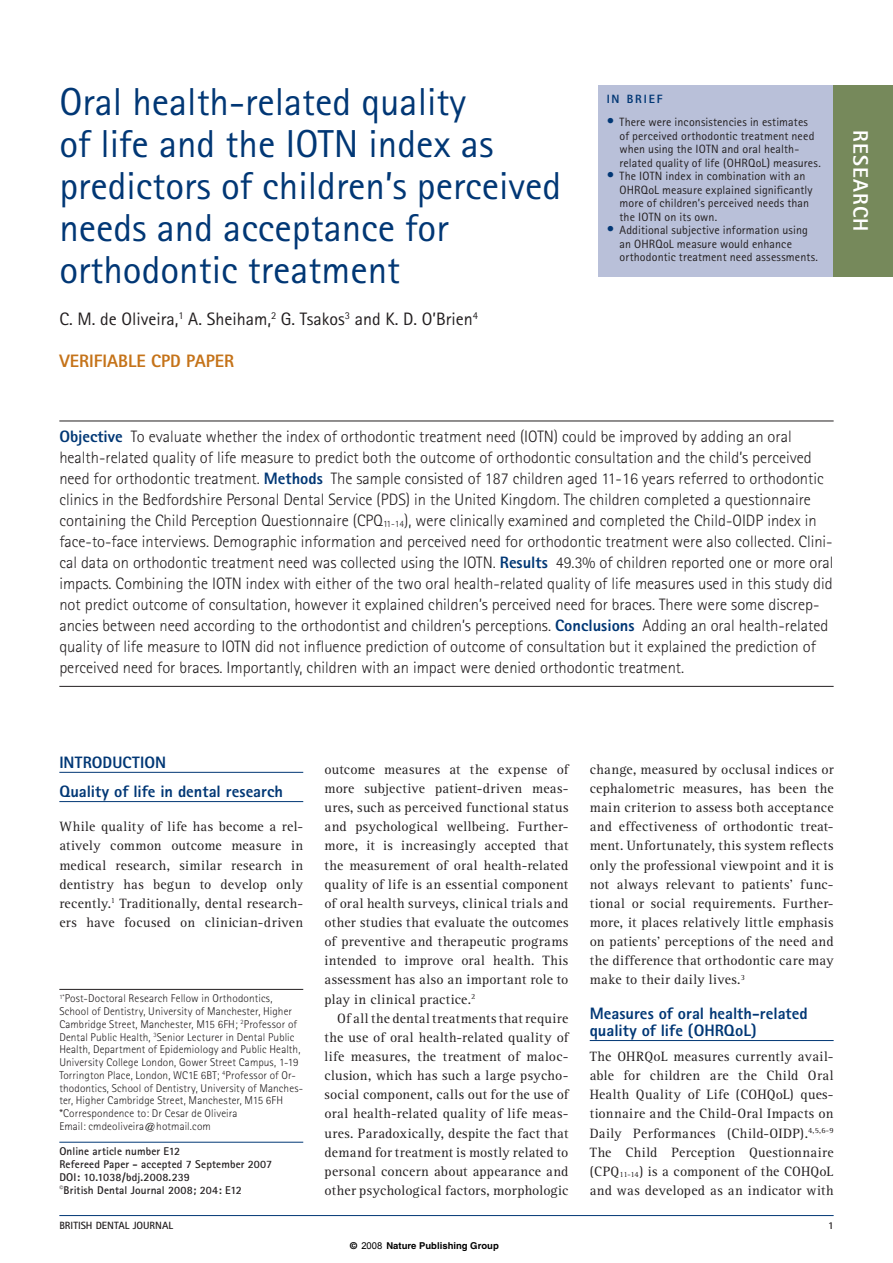
<style>
.page{position:relative;width:893px;height:1263px;background:#fff}
.page>*{position:absolute;margin:0;border:0;box-sizing:border-box;transform-origin:0 0}
.t1{font:39px/42px "Rotis Sans Serif";color:#013775}
.t2{font:800 21px "Rotis Sans Serif";letter-spacing:.055em;color:#fff}
.t3{font:18px "Rotis Sans Serif";color:#231f20}
.t4{font:800 18px "Rotis Sans Serif";color:#c57319}
.t5{font:300 16.5px/21px "Rotis Sans Serif";color:#231f20}
.t6{font:800 16.5px/17.2px "Rotis Sans Serif";color:#013775}
.t7{font:13.95px/19.2px "Rotis Serif";letter-spacing:.015em;color:#231f20;text-align:justify}
.t8{font:12px/13.5px "Rotis Sans Serif";letter-spacing:.01em;color:#231f20}
.t9{font:800 12px "Rotis Sans Serif";letter-spacing:.15em;color:#013775}
.t10{font:300 11.25px/12.8px "Rotis Sans Serif";letter-spacing:.01em;color:#231f20}
.t11{font:700 11.25px/12.8px "Rotis Sans Serif";letter-spacing:.01em;color:#231f20}
.t12{font:700 10.5px "Rotis Sans Serif";color:#231f20}
.t13{font:700 9.45px "Helvetica";color:#000}
.s1{font-size:15px;color:#013775}
.s2{font-weight:800;color:#013775}
.s3{font-size:9.6px}
.s4{font-family:"Arial";font-weight:400}
</style>
<div class="page">
<hr style="left:59px;top:772px;width:244px;height:1px;background:#013775">
<hr style="left:59px;top:801px;width:244px;height:1px;background:#013775">
<hr style="left:589px;top:1040px;width:244px;height:1px;background:#013775">
<hr style="left:59px;top:989px;width:244px;height:1px;background:#231f20">
<hr style="left:59px;top:1142px;width:244px;height:1px;background:#013775">
<hr style="left:59px;top:1215px;width:774px;height:1px;background:#013775">
<hr style="left:59px;top:421px;width:774px;height:1px;background:#231f20">
<hr style="left:59px;top:686px;width:774px;height:1px;background:#231f20">
<div style="left:598px;top:85px;width:294px;height:191px;background:#b9c0d9"></div>
<div style="left:833px;top:85px;width:59px;height:191px;background:#76895b"></div>
<h1 class="t1" style="left:59px;top:85px;width:503px">Oral health-related quality<br>of life and the IOTN index as predictors of children’s perceived needs and acceptance for orthodontic treatment</h1>
<p class="t3" style="left:59px;top:313px;width:420px">C. M. de Oliveira,<sup>1</sup> A. Sheiham,<sup>2</sup> G. Tsakos<sup>3</sup> and K. D. O’Brien<sup>4</sup></p>
<h4 class="t4" style="left:59px;top:355px;width:176px">VERIFIABLE CPD PAPER</h4>
<p class="t9" style="left:606px;top:94px;width:57px">IN BRIEF</p>
<p class="t8" style="left:619px;top:117px;width:203px;text-indent:-13px"><span class="s1">•</span> There were inconsistencies in estimates<br>of perceived orthodontic treatment need when using the IOTN and oral health&shy;related quality of life (OHRQoL) measures.</p>
<p class="t8" style="left:619px;top:171px;width:195px;text-indent:-13px"><span class="s1">•</span> The IOTN index in combination with an OHRQoL measure explained significantly more of children’s perceived needs than the IOTN on its own.</p>
<p class="t8" style="left:619px;top:225px;width:200px;text-indent:-13px"><span class="s1">•</span> Additional subjective information using an OHRQoL measure would enhance orthodontic treatment need assessments.</p>
<p class="t2" style="left:868px;top:130px;width:103px;rotate:90deg">RESEARCH</p>
<p class="t5" style="left:59px;top:428px;width:775px"><span class="s2">Objective</span> To evaluate whether the index of orthodontic treatment need (IOTN) could be improved by adding an oral health-related quality of life measure to predict both the outcome of orthodontic consultation and the child’s perceived need for orthodontic treatment. <span class="s2">Methods</span> The sample consisted of 187 children aged 11-16 years referred to orthodontic clinics in the Bedfordshire Personal Dental Service (PDS) in the United Kingdom. The children completed a questionnaire containing the Child Perception Questionnaire (CPQ<span class="s3">11-14</span>), were clinically examined and completed the Child-OIDP index in face-to-face interviews. Demographic information and perceived need for orthodontic treatment were also collected. Clini&shy;cal data on orthodontic treatment need was collected using the IOTN. <span class="s2">Results</span> 49.3% of children reported one or more oral impacts. Combining the IOTN index with either of the two oral health-related quality of life measures used in this study did not predict outcome of consultation, however it explained children’s perceived need for braces. There were some discrep&shy;ancies between need according to the orthodontist and children’s perceptions. <span class="s2">Conclusions</span> Adding an oral health-related quality of life measure to IOTN did not influence prediction of outcome of consultation but it explained the prediction of perceived need for braces. Importantly, children with an impact were denied orthodontic treatment.</p>
<p class="t6" style="left:59px;top:755px;width:108px">INTRODUCTION</p>
<h4 class="t6" style="left:59px;top:784px;width:225px">Quality of life in dental research</h4>
<p class="t7" style="left:59px;top:818px;width:245px">While quality of life has become a rel&shy;atively common outcome measure in medical research, similar research in dentistry has begun to develop only recently.<sup>1</sup> Traditionally, dental research&shy;ers have focused on clinician-driven</p>
<p class="t10" style="left:59px;top:993px;width:245px"><sup>1*</sup>Post-Doctoral Research Fellow in Orthodontics, School of Dentistry, University of Manchester, Higher Cambridge Street, Manchester, M15 6FH; <sup>2</sup>Professor of Dental Public Health, <sup>3</sup>Senior Lecturer in Dental Public Health, Department of Epidemiology and Public Health, University College London, Gower Street Campus, 1-19<br>Torrington Place, London, WC1E 6BT; <sup>4</sup>Professor of Or&shy;thodontics, School of Dentistry, University of Manches&shy;ter, Higher Cambridge Street, Manchester, M15 6FH *Correspondence to: Dr Cesar de Oliveira<br>Email: cmdeoliveira@hotmail.com</p>
<p class="t11" style="left:59px;top:1146px;width:214px">Online article number E12<br>Refereed Paper - accepted 7 September 2007<br>DOI: 10.1038/bdj.2008.239<br><sup>©</sup>British Dental Journal 2008; 204: E12</p>
<p class="t7" style="left:324px;top:761px;width:245px">outcome measures at the expense of more subjective patient-driven meas&shy;ures, such as perceived functional status and psychological wellbeing. Further&shy;more, it is increasingly accepted that the measurement of oral health-related quality of life is an essential component of oral health surveys, clinical trials and other studies that evaluate the outcomes of preventive and therapeutic programs intended to improve oral health. This assessment has also an important role to play in clinical practice.<sup>2</sup></p>
<p class="t7" style="left:324px;top:1010px;width:245px;text-indent:13px">Of all the dental treatments that require the use of oral health-related quality of life measures, the treatment of maloc&shy;clusion, which has such a large psycho&shy;social component, calls out for the use of oral health-related quality of life meas&shy;ures. Paradoxically, despite the fact that demand for treatment is mostly related to personal concern about appearance and other psychological factors, morphologic</p>
<p class="t7" style="left:589px;top:761px;width:245px">change, measured by occlusal indices or cephalometric measures, has been the main criterion to assess both acceptance and effectiveness of orthodontic treat&shy;ment. Unfortunately, this system reflects only the professional viewpoint and it is not always relevant to patients’ func&shy;tional or social requirements. Further&shy;more, it places relatively little emphasis on patients’ perceptions of the need and the difference that orthodontic care may make to their daily lives.<sup>3</sup></p>
<h4 class="t6" style="left:589px;top:1006px;width:220px">Measures of oral health-related quality of life (OHRQoL)</h4>
<p class="t7" style="left:589px;top:1048px;width:245px">The OHRQoL measures currently avail&shy;able for children are the Child Oral Health Quality of Life (COHQoL) ques&shy;tionnaire and the Child-Oral Impacts on Daily Performances (Child-OIDP).<sup>4,5,6-9<br></sup>The Child Perception Questionnaire (CPQ<sub>11-14</sub>) is a component of the COHQoL and was developed as an indicator with</p>
<h6 class="t12" style="left:59px;top:1221px;width:115px">BRITISH DENTAL JOURNAL</h6>
<p class="t12" style="left:828px;top:1221px;width:7px">1</p>
<p class="t13" style="left:350px;top:1240px;width:150px">© <span class="s4">2008</span> Nature Publishing Group</p>
</div>
